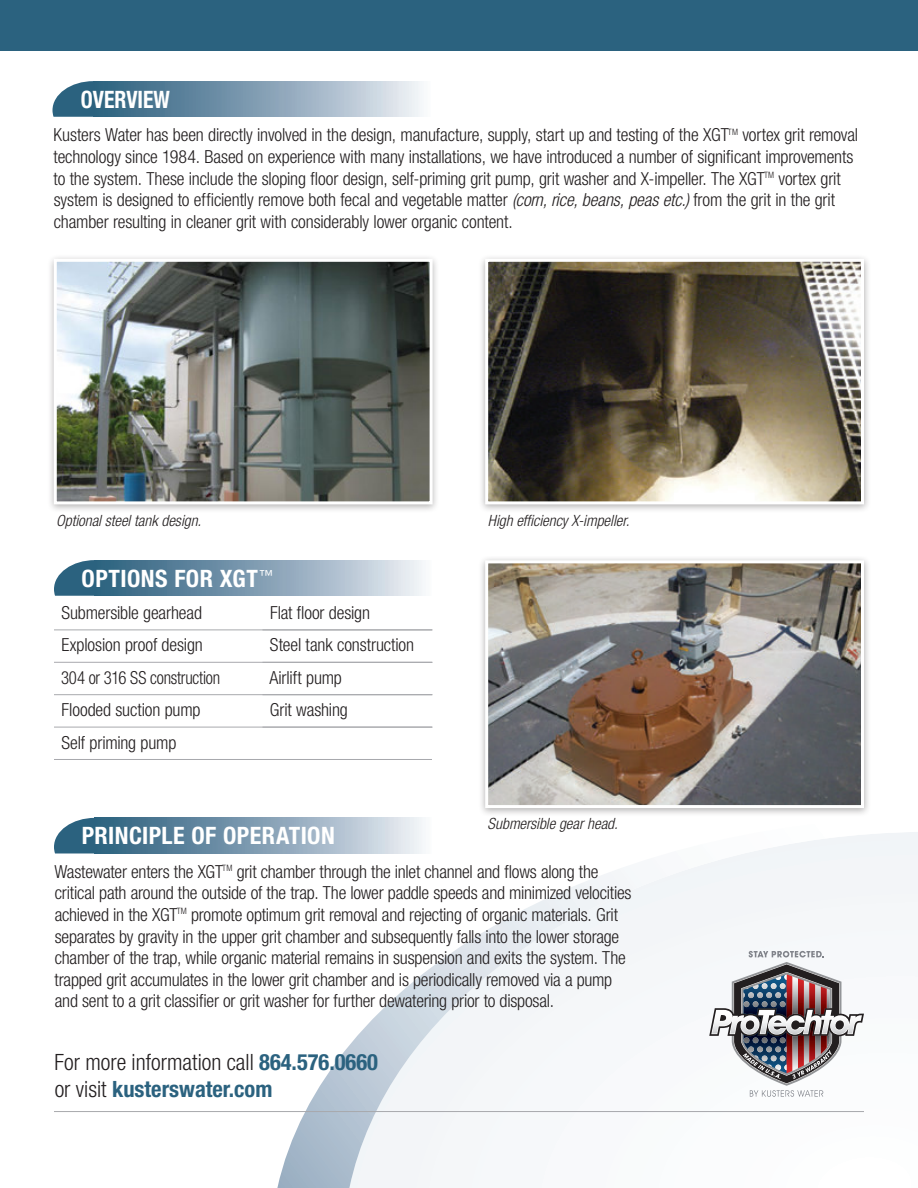
<style>
.page{position:relative;width:918px;height:1188px;background:#fff}
.page>*{position:absolute;margin:0;border:0;box-sizing:border-box;transform-origin:0 0}
.t1{font:700 condensed 24px "Helvetica Neue LT";letter-spacing:.02em;color:#fff}
.t2{font:700 condensed 24px "Helvetica Neue LT";color:#fff;scale:.9 1}
.t3{font:300 condensed 22.5px/27px "Helvetica Neue LT";color:#231f20}
.t4{font:300 condensed 18px/21.6px "Helvetica Neue LT";letter-spacing:-.01em;color:#231f20}
.t5{font:300 condensed 18px "Helvetica Neue LT";letter-spacing:-.01em;color:#231f20;scale:.93 1}
.t6{font:italic 300 condensed 15.6px "Helvetica Neue LT";color:#231f20}
.s1{font-style:italic}
.s2{font-weight:700;color:#2b627f}
</style>
<div class="page">
<svg style="left:277px;top:817px;width:641px;height:371px"></svg>
<div style="left:0;top:0;width:918px;height:50px;background:#2b627f"></div>
<hr style="left:54px;top:1111px;width:810px;height:1px;background:#a8a9ad">
<svg style="left:53px;top:81px;width:40px;height:36px"></svg>
<div style="left:93px;top:81px;width:337px;height:36px;background:linear-gradient(to right,#245a7a,#eeeff5)"></div>
<svg style="left:54px;top:560px;width:41px;height:36px"></svg>
<div style="left:95px;top:560px;width:337px;height:36px;background:linear-gradient(to right,#245a7a,#eeeff6)"></div>
<hr style="left:54px;top:630px;width:378px;height:1px;background:#a8a9ad">
<hr style="left:54px;top:662px;width:378px;height:1px;background:#a8a9ad">
<hr style="left:54px;top:694px;width:378px;height:1px;background:#a8a9ad">
<hr style="left:54px;top:727px;width:378px;height:1px;background:#a8a9ad">
<hr style="left:54px;top:759px;width:378px;height:1px;background:#a8a9ad">
<div style="left:47px;top:254px;width:392px;height:260px;background:#231f20;opacity:.35"></div>
<img style="left:58px;top:263px;width:371px;height:237px">
<div style="left:54px;top:259px;width:379px;height:245px;border:3px solid #fff"></div>
<div style="left:478px;top:254px;width:393px;height:260px;background:#231f20;opacity:.35"></div>
<img style="left:489px;top:263px;width:371px;height:237px">
<div style="left:485px;top:259px;width:379px;height:245px;border:3px solid #fff"></div>
<div style="left:478px;top:556px;width:393px;height:261px;background:#231f20;opacity:.35"></div>
<img style="left:489px;top:564px;width:371px;height:240px">
<div style="left:485px;top:560px;width:379px;height:248px;border:3px solid #fff"></div>
<hr style="left:262px;top:630px;width:171px;height:1px;background:#a8a9ad">
<hr style="left:262px;top:662px;width:171px;height:1px;background:#a8a9ad">
<hr style="left:262px;top:694px;width:171px;height:1px;background:#a8a9ad">
<hr style="left:262px;top:727px;width:171px;height:1px;background:#a8a9ad">
<svg style="left:54px;top:818px;width:41px;height:35px"></svg>
<div style="left:95px;top:818px;width:337px;height:35px;background:linear-gradient(to right,#245a7a,#eeeff6)"></div>
<svg style="left:709px;top:951px;width:155px;height:146px"></svg>
<p class="t2" style="left:81px;top:85px;width:101px">OVERVIEW</p>
<p class="t4" style="left:54px;top:124px;width:806px">Kusters Water has been directly involved in the design, manufacture, supply, start up and testing of the XGT<sup>TM</sup> vortex grit removal technology since 1984. Based on experience with many installations, we have introduced a number of significant improvements to the system. These include the sloping floor design, self-priming grit pump, grit washer and X-impeller. The XGT<sup>TM</sup> vortex grit system is designed to efficiently remove both fecal and vegetable matter <span class="s1">(corn, rice, beans, peas etc.)</span> from the grit in the grit chamber resulting in cleaner grit with considerably lower organic content.</p>
<p class="t6" style="left:56px;top:511px;width:146px">Optional steel tank design.</p>
<p class="t1" style="left:82px;top:563px;width:193px">OPTIONS FOR XGT<sup>™</sup></p>
<p class="t4" style="left:61px;top:602px;width:142px">Submersible gearhead</p>
<p class="t4" style="left:62px;top:634px;width:143px">Explosion proof design</p>
<p class="t5" style="left:61px;top:667px;width:173px">304 or 316 SS construction</p>
<p class="t4" style="left:62px;top:699px;width:141px">Flooded suction pump</p>
<p class="t4" style="left:61px;top:731px;width:116px">Self priming pump</p>
<p class="t4" style="left:270px;top:602px;width:102px">Flat floor design</p>
<p class="t4" style="left:270px;top:634px;width:146px">Steel tank construction</p>
<p class="t4" style="left:269px;top:667px;width:74px">Airlift pump</p>
<p class="t4" style="left:270px;top:699px;width:80px">Grit washing</p>
<p class="t6" style="left:488px;top:511px;width:143px">High efficiency X-impeller.</p>
<p class="t6" style="left:488px;top:815px;width:132px">Submersible gear head.</p>
<p class="t1" style="left:82px;top:821px;width:255px">PRINCIPLE OF OPERATION</p>
<p class="t4" style="left:54px;top:861px;width:579px">Wastewater enters the XGT<sup>TM</sup> grit chamber through the inlet channel and flows along the critical path around the outside of the trap. The lower paddle speeds and minimized velocities achieved in the XGT<sup>TM</sup> promote optimum grit removal and rejecting of organic materials. Grit separates by gravity in the upper grit chamber and subsequently falls into the lower storage chamber of the trap, while organic material remains in suspension and exits the system. The trapped grit accumulates in the lower grit chamber and is periodically removed via a pump and sent to a grit classifier or grit washer for further dewatering prior to disposal.</p>
<p class="t3" style="left:55px;top:1049px;width:325px">For more information call <span class="s2">864.576.0660 </span>or visit <span class="s2">kusterswater.com</span></p>
</div>
